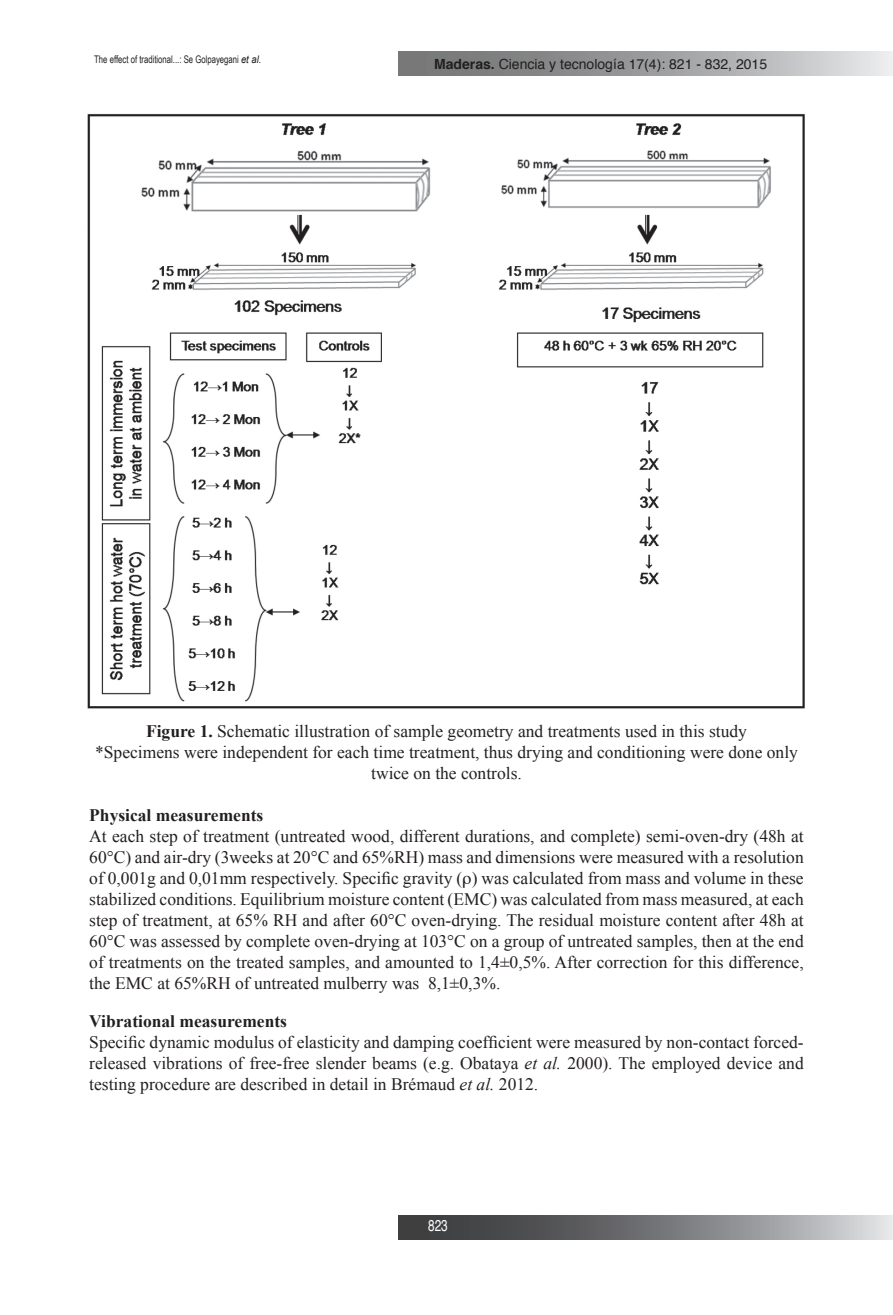
<style>
.page{position:relative;width:893px;height:1315px;background:#fff}
.page>*{position:absolute;margin:0;border:0;box-sizing:border-box;transform-origin:0 0}
.t1{font:17.5px/21px "Times New Roman";color:#231f20;text-align:justify}
.t2{font:700 17.5px "Times New Roman";color:#231f20}
.t3{font:15.75px "Helvetica";color:#fff;scale:.75 1}
.t4{font:14px "Helvetica";color:#231f20}
.t5{font:10.5px "Arial Narrow";color:#231f20;scale:.9 1}
.s1{font-family:"Arial";font-style:italic}
.s2{font-weight:700}
.s3{font-style:italic}
</style>
<div class="page">
<svg style="left:398px;top:51px;width:495px;height:24px;background:#a2a2a4"></svg>
<svg style="left:398px;top:1215px;width:495px;height:24px;background:#7a7b7d"></svg>
<img style="left:87px;top:114px;width:718px;height:595px">
<p class="t5" style="left:94px;top:52px;width:187px">The effect of traditional...: Se Golpayegani <span class="s1">et al.</span></p>
<p class="t4" style="left:434px;top:53px;width:335px"><span class="s2">Maderas.</span> Ciencia y tecnología 17(4): 821 - 832, 2015</p>
<p class="t1" style="left:95px;top:720px;width:704px;text-align:center"><span class="s2">Figure 1.</span> Schematic illustration of sample geometry and treatments used in this study<br>*Specimens were independent for each time treatment, thus drying and conditioning were done only twice on the controls.</p>
<p class="t2" style="left:89px;top:804px;width:176px">Physical measurements</p>
<p class="t1" style="left:89px;top:825px;width:716px">At each step of treatment (untreated wood, different durations, and complete) semi-oven-dry (48h at 60°C) and air-dry (3weeks at 20°C and 65%RH) mass and dimensions were measured with a resolution of 0,001g and 0,01mm respectively. Specific gravity ( ) was calculated from mass and volume in these stabilized conditions. Equilibrium moisture content (EMC) was calculated from mass measured, at each step of treatment, at 65% RH and after 60°C oven-drying. The residual moisture content after 48h at 60°C was assessed by complete oven-drying at 103°C on a group of untreated samples, then at the end of treatments on the treated samples, and amounted to 1,4±0,5%. After correction for this difference, the EMC at 65%RH of untreated mulberry was 8,1±0,3%.</p>
<p class="t2" style="left:89px;top:1011px;width:199px">Vibrational measurements</p>
<p class="t1" style="left:89px;top:1031px;width:716px">Specific dynamic modulus of elasticity and damping coefficient were measured by non-contact forced&shy;released vibrations of free-free slender beams (e.g. Obataya <span class="s3">et al.</span> 2000). The employed device and testing procedure are described in detail in Brémaud <span class="s3">et al.</span> 2012.</p>
<p class="t3" style="left:428px;top:1213px;width:28px">823</p>
</div>
